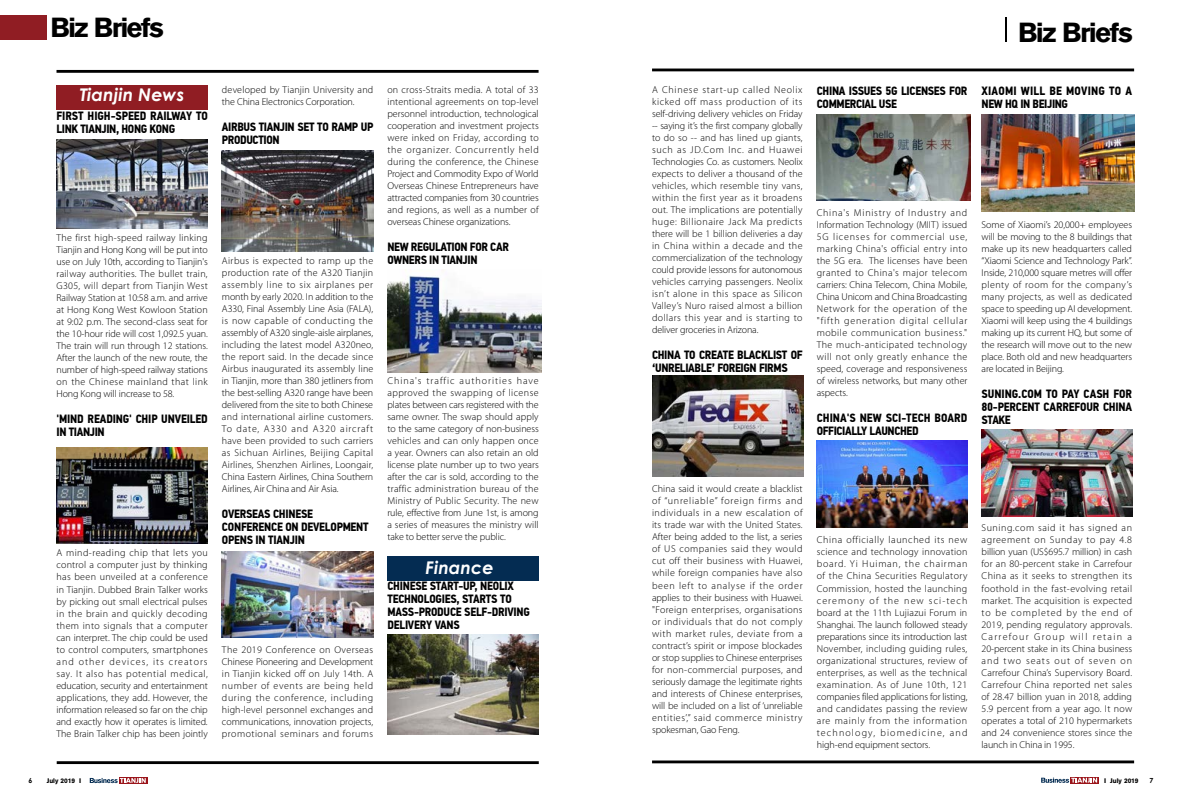
<style>
.page{position:relative;width:1191px;height:808px;background:#fff}
.page>*{position:absolute;margin:0;border:0;box-sizing:border-box;transform-origin:0 0}
.t1{font:700 29px "Accius TOT";letter-spacing:-.055em;color:#000}
.t2{font:italic 700 17.5px "Century Gothic";letter-spacing:.005em;color:#fff}
.t3{font:700 12px/13px "PF Din Text Cond Pro";letter-spacing:-.02em;color:#000}
.t4{font:700 12px/13px "PF Din Text Cond Pro";letter-spacing:.015em;color:#000}
.t5{font:300 10px/12px "Myriad Pro";color:#000;text-align:justify}
.t6{font:700 7px "Accius TOT";color:#000}
.t7{font:700 7px "Century Gothic";color:#000}
</style>
<div class="page">
<hr style="left:56px;top:70px;width:482px;height:3px;background:#000">
<hr style="left:57px;top:761px;width:482px;height:3px;background:#000">
<hr style="left:652px;top:760px;width:482px;height:3px;background:#000">
<hr style="left:652px;top:69px;width:482px;height:2px;background:#000">
<svg style="left:1006px;top:17px;width:1px;height:25px"></svg>
<div style="left:56px;top:85px;width:152px;height:24px;background:#901d23"></div>
<img style="left:56px;top:140px;width:152px;height:88px">
<img style="left:56px;top:448px;width:152px;height:95px">
<img style="left:222px;top:151px;width:151px;height:100px">
<img style="left:222px;top:552px;width:151px;height:85px">
<img style="left:387px;top:275px;width:154px;height:98px">
<div style="left:387px;top:556px;width:152px;height:24px;background:#042c52"></div>
<img style="left:387px;top:634px;width:152px;height:101px">
<img style="left:652px;top:375px;width:152px;height:102px">
<img style="left:817px;top:114px;width:153px;height:87px">
<img style="left:817px;top:440px;width:150px;height:87px">
<img style="left:981px;top:114px;width:153px;height:97px">
<div style="left:0;top:16px;width:47px;height:24px;background:#901d23"></div>
<img style="left:981px;top:429px;width:151px;height:88px">
<div style="left:119px;top:777px;width:28px;height:7px;background:#9a141a"></div>
<svg style="left:90px;top:778px;width:56px;height:5px"></svg>
<svg style="left:1070px;top:777px;width:28px;height:7px"></svg>
<svg style="left:1041px;top:778px;width:56px;height:5px"></svg>
<h1 class="t1" style="left:50px;top:11px;width:115px">Biz Briefs</h1>
<h1 class="t1" style="left:1018px;top:16px;width:116px">Biz Briefs</h1>
<h2 class="t2" style="left:80px;top:82px;width:106px">Tianjin News</h2>
<p class="t3" style="left:56px;top:110px;width:153px">FIRST HIGH-SPEED RAILWAY TO<br>LINK TIANJIN, HONG KONG</p>
<p class="t5" style="left:222px;top:84px;width:153px">developed by Tianjin University and the China Electronics Corporation.</p>
<p class="t3" style="left:222px;top:121px;width:153px">AIRBUS TIANJIN SET TO RAMP UP<br>PRODUCTION</p>
<p class="t5" style="left:56px;top:232px;width:153px">The first high-speed railway linking Tianjin and Hong Kong will be put into use on July 10th, according to Tianjin's railway authorities. The bullet train, G305, will depart from Tianjin West Railway Station at 10:58 a.m. and arrive at Hong Kong West Kowloon Station at 9:02 p.m. The second-class seat for the 10-hour ride will cost 1,092.5 yuan.<br>The train will run through 12 stations.<br>After the launch of the new route, the number of high-speed railway stations on the Chinese mainland that link Hong Kong will increase to 58.</p>
<p class="t3" style="left:56px;top:413px;width:153px">'MIND READING' CHIP UNVEILED<br>IN TIANJIN</p>
<p class="t5" style="left:56px;top:547px;width:153px">A mind-reading chip that lets you control a computer just by thinking has been unveiled at a conference in Tianjin. Dubbed Brain Talker works by picking out small electrical pulses in the brain and quickly decoding them into signals that a computer can interpret. The chip could be used to control computers, smartphones and other devices, its creators say. It also has potential medical, education, security and entertainment applications, they add. However, the information released so far on the chip and exactly how it operates is limited.<br>The Brain Talker chip has been jointly</p>
<p class="t5" style="left:222px;top:255px;width:153px">Airbus is expected to ramp up the production rate of the A320 Tianjin assembly line to six airplanes per month by early 2020. In addition to the A330, Final Assembly Line Asia (FALA), is now capable of conducting the assembly of A320 single-aisle airplanes, including the latest model A320neo, the report said. In the decade since Airbus inaugurated its assembly line in Tianjin, more than 380 jetliners from the best-selling A320 range have been delivered from the site to both Chinese and international airline customers.<br>To date, A330 and A320 aircraft have been provided to such carriers as Sichuan Airlines, Beijing Capital Airlines, Shenzhen Airlines, Loongair, China Eastern Airlines, China Southern Airlines, Air China and Air Asia.</p>
<p class="t3" style="left:222px;top:508px;width:148px">OVERSEAS CHINESE<br>CONFERENCE ON DEVELOPMENT<br>OPENS IN TIANJIN</p>
<p class="t5" style="left:222px;top:643px;width:153px">The 2019 Conference on Overseas Chinese Pioneering and Development in Tianjin kicked off on July 14th. A number of events are being held during the conference, including high-level personnel exchanges and communications, innovation projects, promotional seminars and forums</p>
<p class="t5" style="left:387px;top:84px;width:153px">on cross-Straits media. A total of 33 intentional agreements on top-level personnel introduction, technological cooperation and investment projects were inked on Friday, according to the organizer. Concurrently held during the conference, the Chinese Project and Commodity Expo of World Overseas Chinese Entrepreneurs have attracted companies from 30 countries and regions, as well as a number of overseas Chinese organizations.</p>
<p class="t3" style="left:387px;top:241px;width:123px">NEW REGULATION FOR CAR<br>OWNERS IN TIANJIN</p>
<p class="t5" style="left:387px;top:375px;width:153px">China's traffic authorities have approved the swapping of license plates between cars registered with the same owner. The swap should apply to the same category of non-business vehicles and can only happen once a year. Owners can also retain an old license plate number up to two years after the car is sold, according to the traffic administration bureau of the Ministry of Public Security. The new rule, effective from June 1st, is among a series of measures the ministry will take to better serve the public.</p>
<p class="t3" style="left:387px;top:580px;width:144px">CHINESE START-UP, NEOLIX<br>TECHNOLOGIES, STARTS TO<br>MASS-PRODUCE SELF-DRIVING<br>DELIVERY VANS</p>
<h2 class="t2" style="left:425px;top:555px;width:70px">Finance</h2>
<p class="t5" style="left:652px;top:84px;width:152px">A Chinese start-up called Neolix kicked off mass production of its self-driving delivery vehicles on Friday -- saying it’s the first company globally to do so -- and has lined up giants, such as JD.Com Inc. and Huawei Technologies Co. as customers. Neolix expects to deliver a thousand of the vehicles, which resemble tiny vans, within the first year as it broadens out. The implications are potentially huge: Billionaire Jack Ma predicts there will be 1 billion deliveries a day in China within a decade and the commercialization of the technology could provide lessons for autonomous vehicles carrying passengers. Neolix isn’t alone in this space as Silicon Valley’s Nuro raised almost a billion dollars this year and is starting to deliver groceries in Arizona.</p>
<p class="t3" style="left:652px;top:349px;width:151px">CHINA TO CREATE BLACKLIST OF ‘UNRELIABLE’ FOREIGN FIRMS</p>
<p class="t3" style="left:817px;top:85px;width:152px">CHINA ISSUES 5G LICENSES FOR<br>COMM ERCIAL USE</p>
<p class="t5" style="left:817px;top:207px;width:152px">China's Ministry of Industry and Information Technology (MIIT) issued 5G licenses for commercial use, marking China's official entry into the 5G era. The licenses have been granted to China's major telecom carriers: China Telecom, China Mobile, China Unicom and China Broadcasting Network for the operation of the "fifth generation digital cellular mobile communication business." The much-anticipated technology will not only greatly enhance the speed, coverage and responsiveness of wireless networks, but many other aspects.</p>
<p class="t3" style="left:817px;top:412px;width:152px">CHINA'S NEW SCI-TECH BOARD<br>OFFICIALLY LAUNCHED</p>
<p class="t4" style="left:981px;top:85px;width:152px">XIAOMI WILL BE MOVING TO A<br>NEW HQ IN BEIJING</p>
<p class="t5" style="left:981px;top:219px;width:152px">Some of Xiaomi’s 20,000+ employees will be moving to the 8 buildings that make up its new headquarters called “Xiaomi Science and Technology Park”.<br>Inside, 210,000 square metres will offer plenty of room for the company’s many projects, as well as dedicated space to speeding up AI development.<br>Xiaomi will keep using the 4 buildings making up its current HQ, but some of the research will move out to the new place. Both old and new headquarters are located in Beijing.</p>
<p class="t3" style="left:981px;top:388px;width:152px;text-align:justify">SUNING.COM TO PAY CASH FOR 80-PERCENT CARREFOUR CHINA STAKE</p>
<p class="t5" style="left:652px;top:483px;width:152px">China said it would create a blacklist of “unreliable” foreign firms and individuals in a new escalation of its trade war with the United States.<br>After being added to the list, a series of US companies said they would cut off their business with Huawei, while foreign companies have also been left to analyse if the order applies to their business with Huawei. "Foreign enterprises, organisations or individuals that do not comply with market rules, deviate from a contract’s spirit or impose blockades or stop supplies to Chinese enterprises for non-commercial purposes, and seriously damage the legitimate rights and interests of Chinese enterprises, will be included on a list of ‘unreliable entities’,” said commerce ministry spokesman, Gao Feng.</p>
<p class="t5" style="left:817px;top:534px;width:152px">China officially launched its new science and technology innovation board. Yi Huiman, the chairman of the China Securities Regulatory Commission, hosted the launching ceremony of the new sci-tech board at the 11th Lujiazui Forum in Shanghai. The launch followed steady preparations since its introduction last November, including guiding rules, organizational structures, review of enterprises, as well as the technical examination. As of June 10th, 121 companies filed applications for listing, and candidates passing the review are mainly from the information technology, biomedicine, and high-end equipment sectors.</p>
<p class="t5" style="left:981px;top:522px;width:152px">Suning.com said it has signed an agreement on Sunday to pay 4.8 billion yuan (US$695.7 million) in cash for an 80-percent stake in Carrefour China as it seeks to strengthen its foothold in the fast-evolving retail market. The acquisition is expected to be completed by the end of 2019, pending regulatory approvals.<br>Carrefour Group will retain a 20-percent stake in its China business and two seats out of seven on Carrefour China’s Supervisory Board.<br>Carrefour China reported net sales of 28.47 billion yuan in 2018, adding 5.9 percent from a year ago. It now operates a total of 210 hypermarkets and 24 convenience stores since the launch in China in 1995.</p>
<p class="t7" style="left:28px;top:775px;width:5px">6</p>
<p class="t6" style="left:47px;top:777px;width:36px">July 2019 I</p>
<p class="t6" style="left:1104px;top:776px;width:36px">I July 2019</p>
<p class="t7" style="left:1149px;top:775px;width:5px">7</p>
</div>
